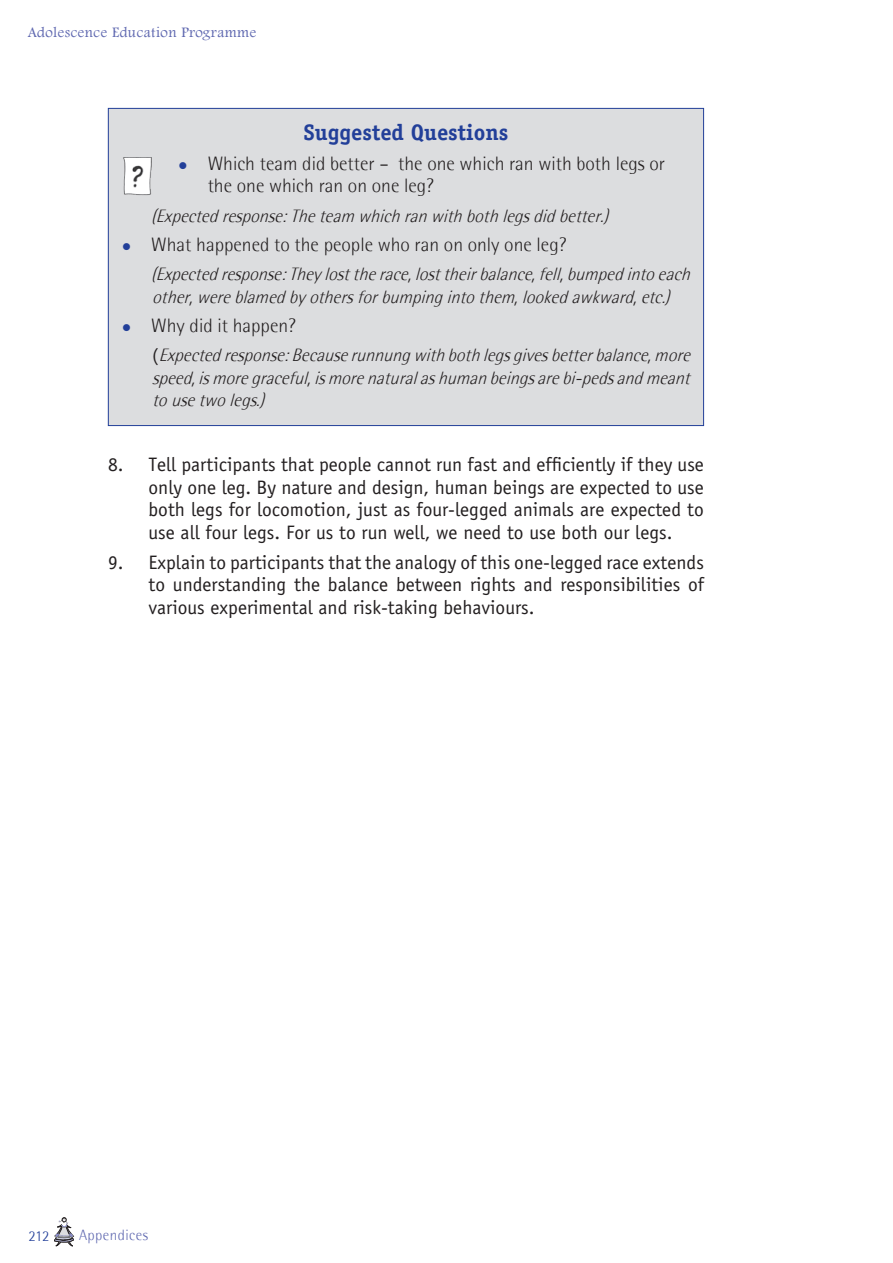
<style>
.page{position:relative;width:893px;height:1263px;background:#fff}
.page>*{position:absolute;margin:0;border:0;box-sizing:border-box;transform-origin:0 0}
.boxhd{font:700 22.5px "Officina Serif";color:#223f99}
.Indent{font:19.5px/22.5px "Officina Sans";color:#231f20;text-align:justify}
.box_indent{font:300 19.5px/22.5px "Rotis Semi Sans";color:#231f20}
.sub_indent{font:italic 300 18px/22.5px "Rotis Semi Sans";color:#231f20}
.t1{font:15px "Footlight MT Light";letter-spacing:.03em;color:#5f68b0}
.t2{font:300 15px "Rotis Semi Sans";letter-spacing:.03em;color:#5f68b0}
.t3{font:300 15px "Rotis Semi Sans";color:#223f99}
.s1{color:#223f99}
.s2{font-family:"Officina Sans";font-weight:400;font-style:normal}
</style>
<div class="page">
<svg style="left:54px;top:1217px;width:20px;height:29px"></svg>
<div style="left:108px;top:108px;width:596px;height:318px;background:#dcdddf"></div>
<img style="left:123px;top:157px;width:29px;height:39px">
<p class="t1" style="left:28px;top:24px;width:230px">Adolescence Education Programme</p>
<p class="boxhd" style="left:304px;top:118px;width:206px">Suggested Questions</p>
<p class="box_indent" style="left:208px;top:152px;width:459px;text-indent:-29px"><span class="s1">●</span> Which team did better – the one which ran with both legs or the one which ran on one leg?</p>
<p class="sub_indent" style="left:151px;top:204px;width:464px">(Expectedresponse:Theteam whichranwithbothlegsdidbetter.)</p>
<p class="box_indent" style="left:122px;top:233px;width:446px"><span class="s1">●</span> What happened to the people who ran on only one leg?</p>
<p class="sub_indent" style="left:151px;top:263px;width:546px">(Expectedresponse:Theylosttherace,losttheirbalance,fell,bumpedintoeach other,wereblamedbyothersforbumpingintothem,lookedawkward,etc.)</p>
<p class="box_indent" style="left:122px;top:314px;width:175px"><span class="s1">●</span> Why did it happen?</p>
<p class="sub_indent" style="left:152px;top:344px;width:545px;text-align:justify"><span class="s2">(</span> Expectedresponse:Becauserunnungwithbothlegsgivesbetterbalance,more speed,ismoregraceful,ismorenaturalashumanbeingsarebi-pedsandmeant tousetwolegs.)</p>
<p class="Indent" style="left:148px;top:453px;width:557px;text-indent:-40px">8. Tell participants that people cannot run fast and efficiently if they use only one leg. By nature and design, human beings are expected to use both legs for locomotion, just as four-legged animals are expected to use all four legs. For us to run well, we need to use both our legs.</p>
<p class="Indent" style="left:148px;top:551px;width:557px;text-indent:-40px">9. Explain to participants that the analogy of this one-legged race extends to understanding the balance between rights and responsibilities of various experimental and risk-taking behaviours.</p>
<p class="t3" style="left:28px;top:1227px;width:23px">212</p>
<p class="t2" style="left:79px;top:1226px;width:70px">Appendices</p>
</div>
